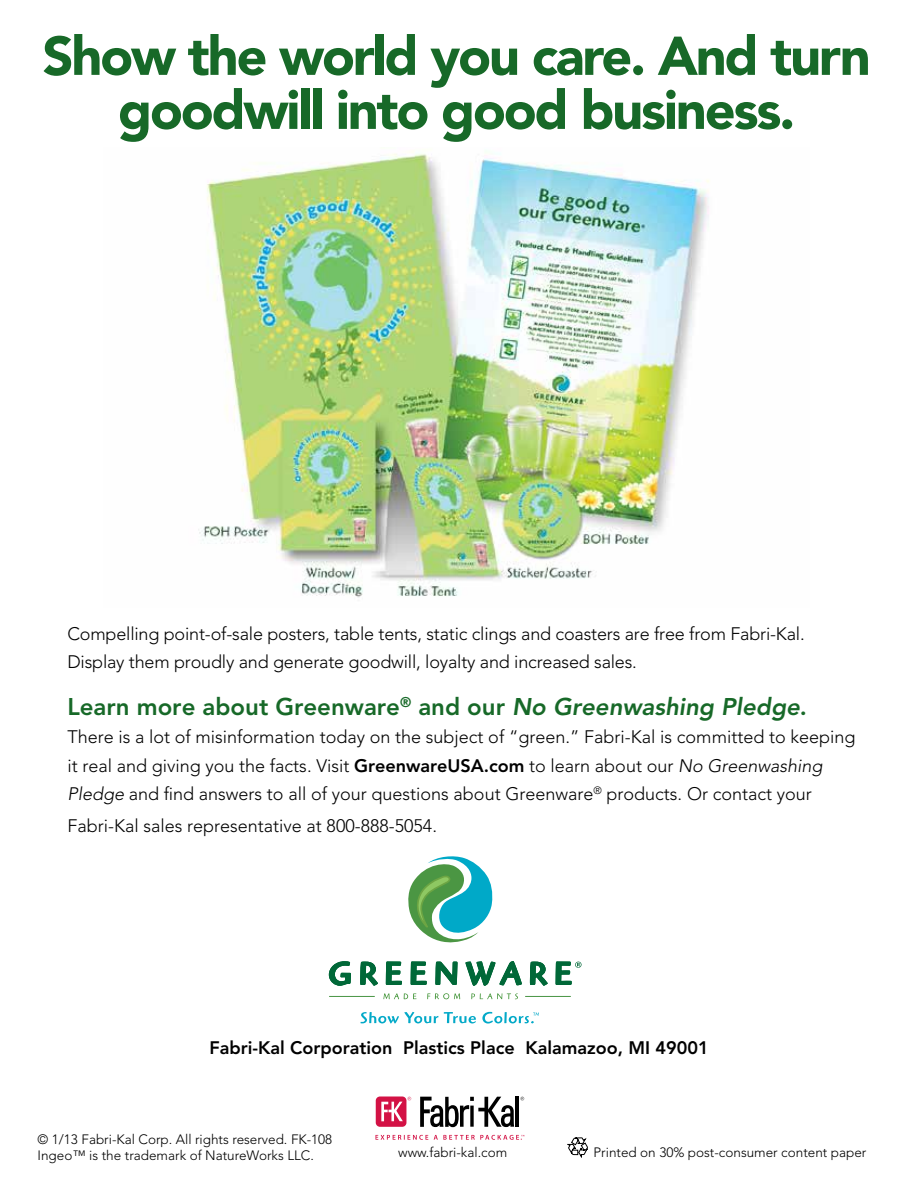
<style>
.page{position:relative;width:915px;height:1186px;background:#fff}
.page>*{position:absolute;margin:0;border:0;box-sizing:border-box;transform-origin:0 0}
.t1{font:900 54px/54px "Avenir";letter-spacing:-.04em;color:#176928;text-align:center}
.t2{font:800 24px "Avenir";color:#176928}
.t3{font:300 18px/28.5px "Avenir";color:#000}
.t4{font:800 18px "Avenir";color:#000}
.t5{font:300 13.5px/16.5px "Avenir";color:#000}
.s1{font-style:italic}
.s2{font-weight:800}
</style>
<div class="page">
<img style="left:198px;top:151px;width:511px;height:1007px">
<h1 class="t1" style="left:42px;top:29px;width:829px">Show the world you care. And turn goodwill into good business.</h1>
<p class="t3" style="left:67px;top:619px;width:738px">Compelling point-of-sale posters, table tents, static clings and coasters are free from Fabri-Kal.<br>Display them proudly and generate goodwill, loyalty and increased sales.</p>
<h2 class="t2" style="left:67px;top:692px;width:741px">Learn more about Greenware<sup>®</sup> and our <span class="s1">No Greenwashing Pledge</span>.</h2>
<p class="t3" style="left:67px;top:722px;width:789px">There is a lot of misinformation today on the subject of “green.” Fabri-Kal is committed to keeping it real and giving you the facts. Visit <span class="s2">GreenwareUSA.com</span> to learn about our <span class="s1">No Greenwashing<br>Pledge</span> and find answers to all of your questions about Greenware<sup>®</sup> products. Or contact your</p>
<p class="t3" style="left:67px;top:811px;width:371px">Fabri-Kal sales representative at 800-888-5054.</p>
<p class="t4" style="left:209px;top:1036px;width:500px">Fabri-Kal Corporation Plastics Place Kalamazoo, MI 49001</p>
<p class="t5" style="left:38px;top:1130px;width:296px">© 1/13 Fabri-Kal Corp. All rights reserved. FK-108<br>Ingeo™ is the trademark of NatureWorks LLC.</p>
<p class="t5" style="left:398px;top:1143px;width:111px">www.fabri-kal.com</p>
<p class="t5" style="left:593px;top:1143px;width:274px">Printed on 30% post-consumer content paper</p>
</div>
